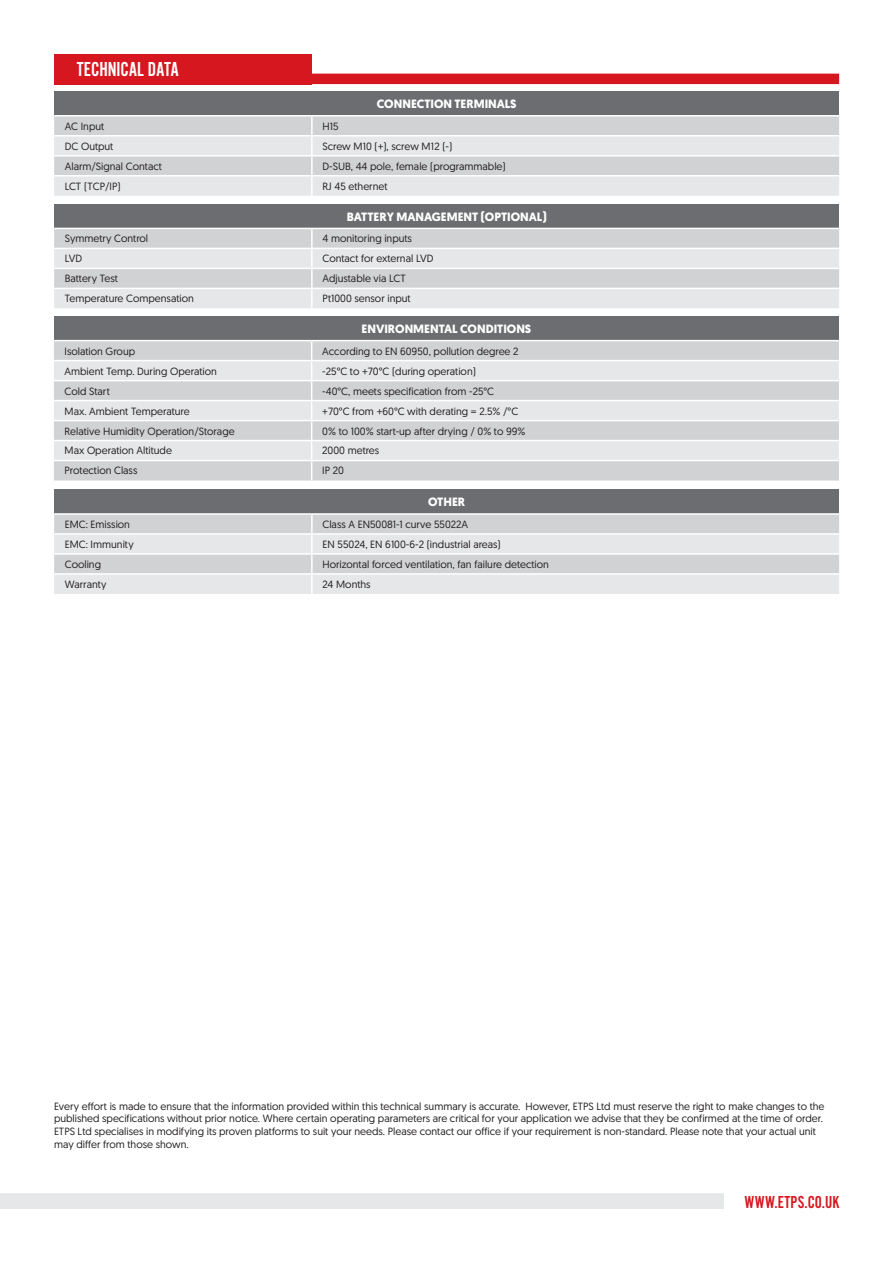
<style>
.page{position:relative;width:893px;height:1263px;background:#fff}
.page>*{position:absolute;margin:0;border:0;box-sizing:border-box;transform-origin:0 0}
.t1{font:21px "Alternate Got No 2 D";color:#fff}
.t2{font:18px "Alternate Got No 2 D";letter-spacing:.015em;color:#d7171f}
.t3{font:700 12px "Geomanist";color:#fff}
.t4{font:10.5px/12.6px "Geomanist";color:#231f20}
</style>
<div class="page">
<div style="left:312px;top:74px;width:527px;height:10px;background:#d7171f"></div>
<div style="left:54px;top:54px;width:258px;height:30px;background:#d7171f"></div>
<div style="left:54px;top:92px;width:785px;height:24px;background:#6c6d70"></div>
<div style="left:54px;top:117px;width:785px;height:18px;background:#d1d2d4"></div>
<svg style="left:54px;top:137px;width:785px;height:59px;background:#dfe0e2"></svg>
<svg style="left:311px;top:117px;width:2px;height:58px"></svg>
<hr style="left:311px;top:176px;width:2px;height:20px;background:#fff">
<hr style="left:54px;top:115px;width:258px;height:2px;background:#fff">
<hr style="left:312px;top:115px;width:527px;height:2px;background:#fff">
<hr style="left:54px;top:155px;width:258px;height:2px;background:#fff">
<hr style="left:312px;top:155px;width:527px;height:2px;background:#fff">
<hr style="left:54px;top:175px;width:258px;height:1px;background:#fff">
<hr style="left:312px;top:175px;width:527px;height:1px;background:#fff">
<div style="left:54px;top:204px;width:785px;height:24px;background:#6c6d70"></div>
<div style="left:54px;top:229px;width:785px;height:19px;background:#d1d2d4"></div>
<svg style="left:54px;top:249px;width:785px;height:59px;background:#dfe0e2"></svg>
<hr style="left:312px;top:288px;width:527px;height:1px;background:#fff">
<svg style="left:311px;top:229px;width:2px;height:79px"></svg>
<hr style="left:54px;top:248px;width:258px;height:1px;background:#fff">
<hr style="left:54px;top:268px;width:258px;height:1px;background:#fff">
<hr style="left:312px;top:268px;width:527px;height:1px;background:#fff">
<hr style="left:54px;top:288px;width:258px;height:1px;background:#fff">
<div style="left:54px;top:316px;width:785px;height:25px;background:#6c6d70"></div>
<div style="left:54px;top:341px;width:785px;height:139px;background:#d1d2d4"></div>
<svg style="left:54px;top:361px;width:785px;height:99px;background:#dedfe1"></svg>
<hr style="left:54px;top:360px;width:258px;height:1px;background:#fff">
<hr style="left:312px;top:360px;width:527px;height:1px;background:#fff">
<hr style="left:54px;top:400px;width:258px;height:1px;background:#fff">
<hr style="left:312px;top:420px;width:527px;height:1px;background:#fff">
<hr style="left:54px;top:440px;width:258px;height:1px;background:#fff">
<hr style="left:312px;top:460px;width:527px;height:1px;background:#fff">
<svg style="left:311px;top:341px;width:1px;height:139px"></svg>
<hr style="left:54px;top:340px;width:258px;height:1px;background:#fff">
<hr style="left:312px;top:340px;width:527px;height:1px;background:#fff">
<hr style="left:54px;top:380px;width:258px;height:1px;background:#fff">
<hr style="left:312px;top:380px;width:527px;height:1px;background:#fff">
<hr style="left:312px;top:400px;width:527px;height:1px;background:#fff">
<hr style="left:54px;top:420px;width:258px;height:1px;background:#fff">
<hr style="left:312px;top:440px;width:527px;height:1px;background:#fff">
<hr style="left:54px;top:460px;width:258px;height:1px;background:#fff">
<div style="left:54px;top:490px;width:785px;height:24px;background:#6c6d70"></div>
<div style="left:54px;top:515px;width:785px;height:18px;background:#d1d2d4"></div>
<svg style="left:54px;top:535px;width:785px;height:59px;background:#dfe0e2"></svg>
<svg style="left:311px;top:515px;width:2px;height:79px"></svg>
<hr style="left:54px;top:513px;width:258px;height:2px;background:#fff">
<hr style="left:312px;top:513px;width:527px;height:2px;background:#fff">
<hr style="left:54px;top:553px;width:258px;height:2px;background:#fff">
<hr style="left:312px;top:553px;width:527px;height:2px;background:#fff">
<hr style="left:54px;top:573px;width:258px;height:2px;background:#fff">
<hr style="left:312px;top:573px;width:527px;height:2px;background:#fff">
<div style="left:0;top:1193px;width:724px;height:16px;background:#e6e7e9"></div>
<p class="t1" style="left:77px;top:58px;width:104px">TECHNICAL DATA</p>
<p class="t3" style="left:377px;top:96px;width:141px">CONNECTION TERMINALS</p>
<p class="t4" style="left:65px;top:119px;width:41px">AC Input</p>
<p class="t4" style="left:322px;top:119px;width:18px">H15</p>
<p class="t4" style="left:65px;top:139px;width:50px">DC Output</p>
<p class="t4" style="left:322px;top:139px;width:131px">Screw M10 (+), screw M12 (-)</p>
<p class="t4" style="left:65px;top:159px;width:99px">Alarm/Signal Contact</p>
<p class="t4" style="left:322px;top:159px;width:185px">D-SUB, 44 pole, female (programmable)</p>
<p class="t4" style="left:65px;top:179px;width:57px">LCT (TCP/IP)</p>
<p class="t4" style="left:322px;top:179px;width:66px">RJ 45 ethernet</p>
<p class="t3" style="left:347px;top:209px;width:201px">BATTERY MANAGEMENT (OPTIONAL)</p>
<p class="t4" style="left:65px;top:232px;width:85px">Symmetry Control</p>
<p class="t4" style="left:322px;top:232px;width:91px">4 monitoring inputs</p>
<p class="t4" style="left:65px;top:252px;width:19px">LVD</p>
<p class="t4" style="left:322px;top:252px;width:112px">Contact for external LVD</p>
<p class="t4" style="left:65px;top:272px;width:55px">Battery Test</p>
<p class="t4" style="left:322px;top:272px;width:85px">Adjustable via LCT</p>
<p class="t4" style="left:65px;top:292px;width:131px">Temperature Compensation</p>
<p class="t4" style="left:322px;top:292px;width:90px">Pt1000 sensor input</p>
<p class="t3" style="left:362px;top:321px;width:171px">ENVIRONMENTAL CONDITIONS</p>
<p class="t4" style="left:65px;top:344px;width:72px">Isolation Group</p>
<p class="t4" style="left:322px;top:344px;width:198px">According to EN 60950, pollution degree 2</p>
<p class="t4" style="left:65px;top:364px;width:154px">Ambient Temp. During Operation</p>
<p class="t4" style="left:322px;top:364px;width:155px">-25°C to +70°C (during operation)</p>
<p class="t4" style="left:65px;top:384px;width:47px">Cold Start</p>
<p class="t4" style="left:322px;top:384px;width:173px">-40°C, meets specification from -25°C</p>
<p class="t4" style="left:65px;top:404px;width:127px">Max. Ambient Temperature</p>
<p class="t4" style="left:322px;top:404px;width:197px">+70°C from +60°C with derating = 2.5% /°C</p>
<p class="t4" style="left:65px;top:424px;width:172px">Relative Humidity Operation/Storage</p>
<p class="t4" style="left:322px;top:424px;width:205px">0% to 100% start-up after drying / 0% to 99%</p>
<p class="t4" style="left:65px;top:444px;width:109px">Max Operation Altitude</p>
<p class="t4" style="left:322px;top:444px;width:58px">2000 metres</p>
<p class="t4" style="left:65px;top:464px;width:74px">Protection Class</p>
<p class="t4" style="left:322px;top:464px;width:23px">IP 20</p>
<p class="t3" style="left:428px;top:494px;width:38px">OTHER</p>
<p class="t4" style="left:65px;top:518px;width:67px">EMC: Emission</p>
<p class="t4" style="left:322px;top:518px;width:147px">Class A EN50081-1 curve 55022A</p>
<p class="t4" style="left:65px;top:538px;width:70px">EMC: Immunity</p>
<p class="t4" style="left:322px;top:538px;width:180px">EN 55024, EN 6100-6-2 (industrial areas)</p>
<p class="t4" style="left:65px;top:558px;width:38px">Cooling</p>
<p class="t4" style="left:322px;top:558px;width:228px">Horizontal forced ventilation, fan failure detection</p>
<p class="t4" style="left:65px;top:577px;width:43px">Warranty</p>
<p class="t4" style="left:322px;top:577px;width:50px">24 Months</p>
<p class="t4" style="left:54px;top:1099px;width:772px">Every effort is made to ensure that the information provided within this technical summary is accurate. However, ETPS Ltd must reserve the right to make changes to the published specifications without prior notice. Where certain operating parameters are critical for your application we advise that they be confirmed at the time of order.<br>ETPS Ltd specialises in modifying its proven platforms to suit your needs. Please contact our office if your requirement is non-standard. Please note that your actual unit may differ from those shown.</p>
<p class="t2" style="left:744px;top:1192px;width:97px">WWW.ETPS.CO.UK</p>
</div>
